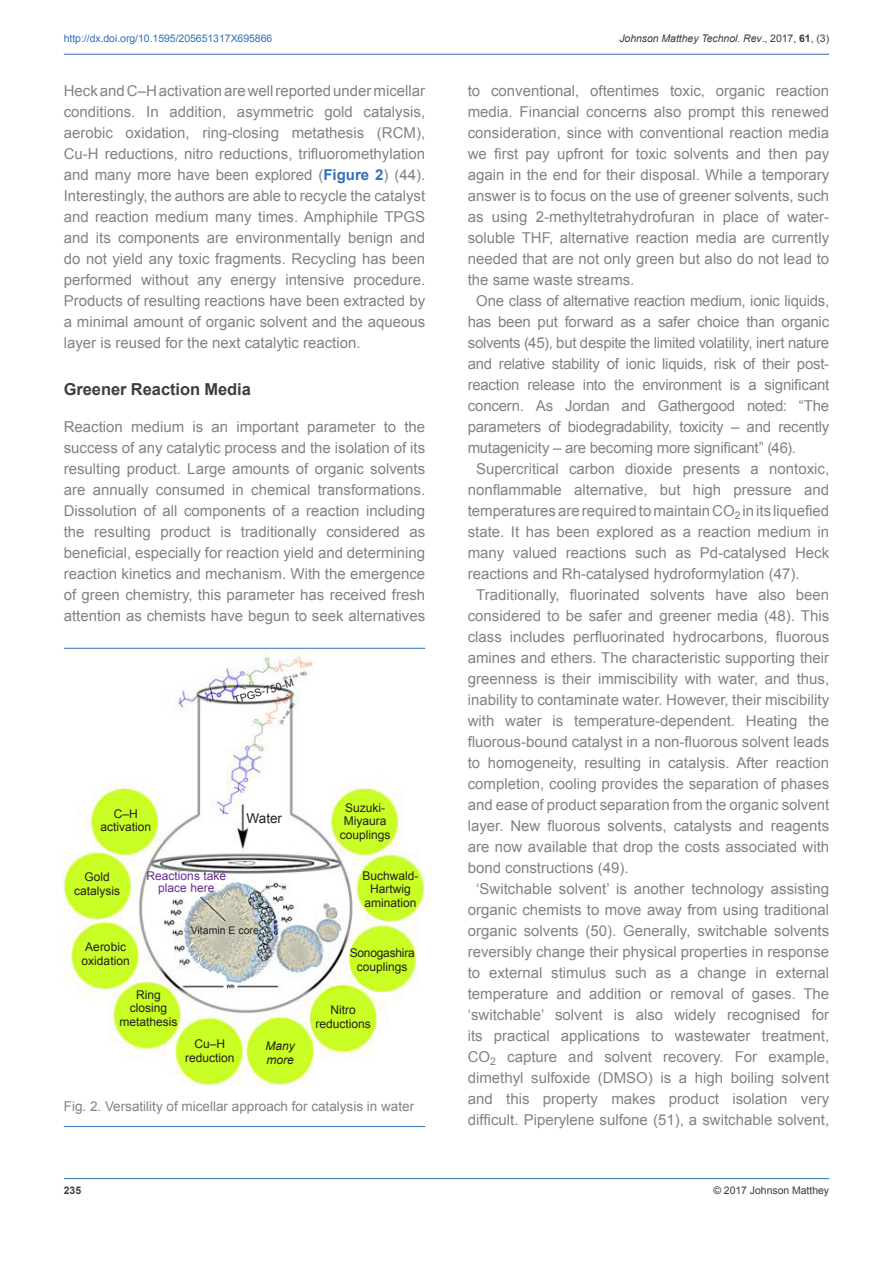
<style>
.page{position:relative;width:893px;height:1263px;background:#fff}
.page>*{position:absolute;margin:0;border:0;box-sizing:border-box;transform-origin:0 0}
.Bodytext_subhead{font:700 16.5px "Arial";letter-spacing:-.005em;color:#3e3e3f}
.Bodytext_indent{font:15px/21px "Arial";color:#808285;text-align:justify}
.Bodytext_fullout{font:15px/21px "Arial";color:#808285;text-align:justify}
.Figure_caption{font:13.5px "Arial";color:#808285}
._22_figure_annotatio{font:13.5px "Arial";color:#231f20}
._22_figure_annotatio-2{font:12px/13.5px "Arial";color:#231f20;text-align:center}
._22_figure_annotatio-3{font:12px/12px "Arial";color:#6a2c91;text-align:center}
._22_figure_annotatio-4{font:12px/13.5px "Arial";letter-spacing:-.02em;color:#231f20;text-align:center}
._22_figure_annotatio-5{font:italic 12px/13.5px "Arial";color:#231f20}
.t1{font:10.5px "Arial";letter-spacing:-.005em;color:#3171b8}
.t2{font:italic 10.5px "Arial";letter-spacing:-.005em;color:#3e3e3f}
._22_figure_annotatio-6{font:10.5px "Arial";color:#231f20}
.t3{font:10.5px "Arial";letter-spacing:-.005em;color:#3e3e3f}
.t4{font:700 10.5px "Arial";color:#3e3e3f}
.s1{font-style:normal}
.s2{font-weight:700;font-style:normal}
.s3{font-weight:700;color:#3171b8}
</style>
<div class="page">
<hr style="left:64px;top:1178px;width:765px;height:1px;background:#3171b8">
<hr style="left:64px;top:54px;width:765px;height:1px;background:#3171b8">
<img style="left:64px;top:654px;width:360px;height:432px">
<hr style="left:64px;top:648px;width:361px;height:1px;background:#3171b8">
<hr style="left:64px;top:1126px;width:361px;height:1px;background:#3171b8">
<p class="t1" style="left:64px;top:31px;width:210px">http://dx.doi.org/10.1595/205651317X695866</p>
<p class="t2" style="left:619px;top:31px;width:211px">Johnson Matthey Technol. Rev<span class="s1">., 2017,</span> <span class="s2">61</span><span class="s1">, (3)</span></p>
<p class="Bodytext_indent" style="left:64px;top:80px;width:363px">Heck and C–H activation are well reported under micellar conditions. In addition, asymmetric gold catalysis, aerobic oxidation, ring-closing metathesis (RCM), Cu-H reductions, nitro reductions, trifluoromethylation and many more have been explored (<span class="s3">Figure 2</span>) (44).<br>Interestingly, the authors are able to recycle the catalyst and reaction medium many times. Amphiphile TPGS and its components are environmentally benign and do not yield any toxic fragments. Recycling has been performed without any energy intensive procedure.<br>Products of resulting reactions have been extracted by a minimal amount of organic solvent and the aqueous layer is reused for the next catalytic reaction.</p>
<p class="Bodytext_subhead" style="left:64px;top:378px;width:189px">Greener Reaction Media</p>
<p class="Bodytext_fullout" style="left:64px;top:416px;width:363px">Reaction medium is an important parameter to the success of any catalytic process and the isolation of its resulting product. Large amounts of organic solvents are annually consumed in chemical transformations.<br>Dissolution of all components of a reaction including the resulting product is traditionally considered as beneficial, especially for reaction yield and determining reaction kinetics and mechanism. With the emergence of green chemistry, this parameter has received fresh attention as chemists have begun to seek alternatives</p>
<p class="_22_figure_annotatio-6" style="left:232px;top:694px;width:63px;rotate:-17deg">TPGS-750-M</p>
<p class="_22_figure_annotatio-2" style="left:101px;top:807px;width:52px">C–H activation</p>
<p class="_22_figure_annotatio" style="left:247px;top:810px;width:37px">Water</p>
<p class="_22_figure_annotatio-2" style="left:74px;top:870px;width:48px">Gold catalysis</p>
<p class="_22_figure_annotatio-3" style="left:147px;top:870px;width:81px">Reactions take place here</p>
<p class="_22_figure_annotatio-6" style="left:191px;top:923px;width:70px">Vitamin E core</p>
<p class="_22_figure_annotatio-2" style="left:82px;top:940px;width:50px">Aerobic oxidation</p>
<p class="_22_figure_annotatio-2" style="left:119px;top:988px;width:60px">Ring closing metathesis</p>
<p class="_22_figure_annotatio-2" style="left:185px;top:1037px;width:51px">Cu–H reduction</p>
<p class="_22_figure_annotatio-5" style="left:266px;top:1039px;width:31px">Many more</p>
<p class="_22_figure_annotatio-2" style="left:340px;top:801px;width:52px">Suzuki-<br>Miyaura couplings</p>
<p class="_22_figure_annotatio-2" style="left:362px;top:869px;width:58px">Buchwald-<br>Hartwig amination</p>
<p class="_22_figure_annotatio-4" style="left:350px;top:946px;width:66px">Sonogashira couplings</p>
<p class="_22_figure_annotatio-2" style="left:315px;top:1003px;width:57px">Nitro reductions</p>
<p class="Figure_caption" style="left:64px;top:1098px;width:352px">Fig. 2. Versatility of micellar approach for catalysis in water</p>
<p class="Bodytext_fullout" style="left:468px;top:80px;width:363px">to conventional, oftentimes toxic, organic reaction media. Financial concerns also prompt this renewed consideration, since with conventional reaction media we first pay upfront for toxic solvents and then pay again in the end for their disposal. While a temporary answer is to focus on the use of greener solvents, such as using 2-methyltetrahydrofuran in place of water&shy;soluble THF, alternative reaction media are currently needed that are not only green but also do not lead to the same waste streams.</p>
<p class="Bodytext_indent" style="left:468px;top:290px;width:363px;text-indent:9px">One class of alternative reaction medium, ionic liquids, has been put forward as a safer choice than organic solvents (45), but despite the limited volatility, inert nature and relative stability of ionic liquids, risk of their post&shy;reaction release into the environment is a significant concern. As Jordan and Gathergood noted: “The parameters of biodegradability, toxicity – and recently mutagenicity – are becoming more significant” (46).</p>
<p class="Bodytext_indent" style="left:468px;top:458px;width:363px;text-indent:9px">Supercritical carbon dioxide presents a nontoxic, nonflammable alternative, but high pressure and temperatures are required to maintain CO<sub>2</sub> in its liquefied state. It has been explored as a reaction medium in many valued reactions such as Pd-catalysed Heck reactions and Rh-catalysed hydroformylation (47).</p>
<p class="Bodytext_indent" style="left:468px;top:584px;width:363px;text-indent:9px">Traditionally, fluorinated solvents have also been considered to be safer and greener media (48). This class includes perfluorinated hydrocarbons, fluorous amines and ethers. The characteristic supporting their greenness is their immiscibility with water, and thus, inability to contaminate water. However, their miscibility with water is temperature-dependent. Heating the fluorous-bound catalyst in a non-fluorous solvent leads to homogeneity, resulting in catalysis. After reaction completion, cooling provides the separation of phases and ease of product separation from the organic solvent layer. New fluorous solvents, catalysts and reagents are now available that drop the costs associated with bond constructions (49).</p>
<p class="Bodytext_indent" style="left:468px;top:878px;width:363px;text-align:center">‘Switchable solvent’ is another technology assisting organic chemists to move away from using traditional organic solvents (50). Generally, switchable solvents reversibly change their physical properties in response to external stimulus such as a change in external temperature and addition or removal of gases. The ‘switchable’ solvent is also widely recognised for its practical applications to wastewater treatment, CO<sub>2</sub> capture and solvent recovery. For example, dimethyl sulfoxide (DMSO) is a high boiling solvent and this property makes product isolation very difficult. Piperylene sulfone (51), a switchable solvent,</p>
<p class="t4" style="left:64px;top:1183px;width:19px">235</p>
<p class="t3" style="left:713px;top:1183px;width:117px">© 2017 Johnson Matthey</p>
</div>
